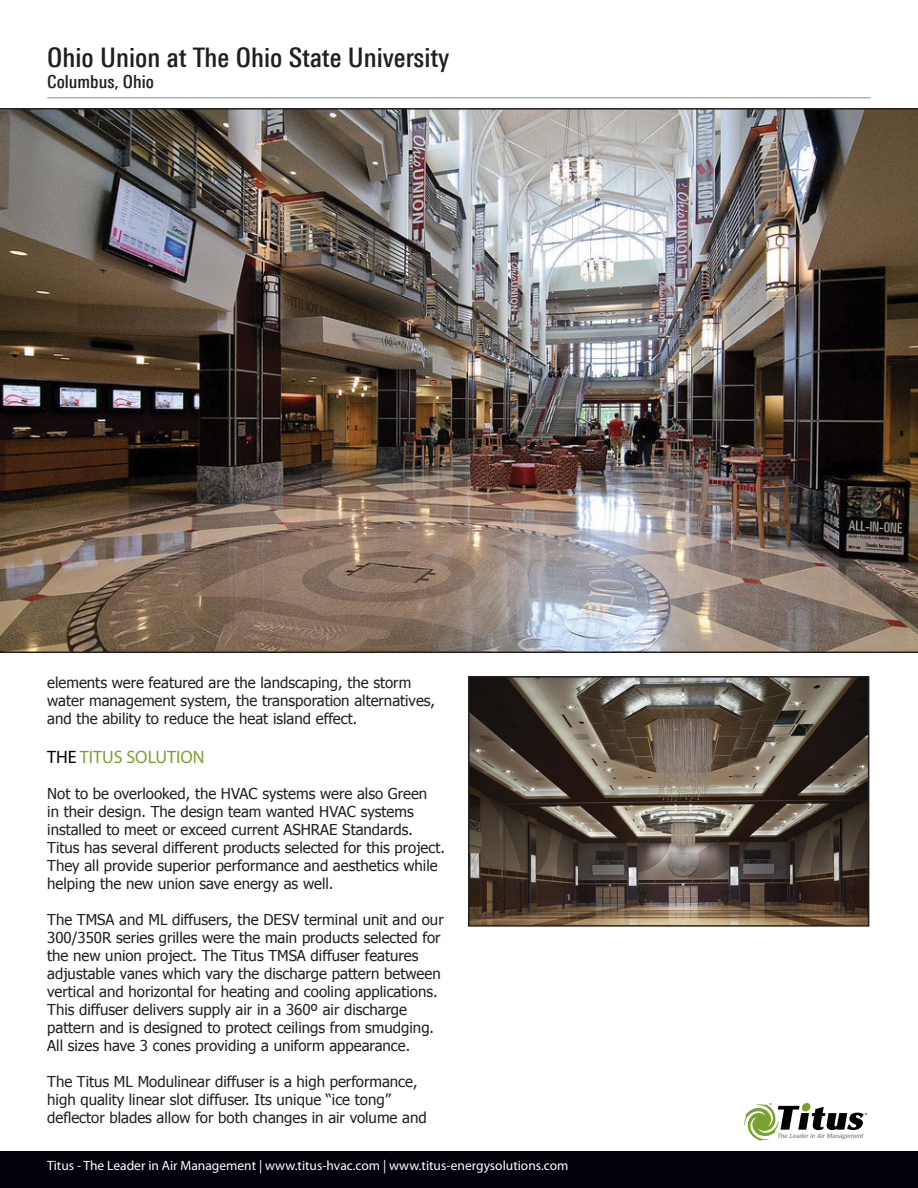
<style>
.page{position:relative;width:918px;height:1188px;background:#fff}
.page>*{position:absolute;margin:0;border:0;box-sizing:border-box;transform-origin:0 0}
.t1{font:500 condensed 27px "LT Univers";color:#231f20}
.t2{font:18px "Myriad Pro";color:#78a22d}
.t3{font:500 condensed 18px "LT Univers";color:#231f20}
.Title_sub{font:15px/18px "Tahoma";color:#231f20}
.t4{font:13.5px "Myriad Pro";color:#fff}
.s1{color:#010209}
</style>
<div class="page">
<img style="left:0;top:108px;width:918px;height:545px">
<img style="left:471px;top:679px;width:395px;height:245px">
<div style="left:468px;top:676px;width:401px;height:251px;border:2px solid #231f20"></div>
<hr style="left:0;top:1151px;width:918px;height:1px;background:#78a22d">
<svg style="left:744px;top:1103px;width:123px;height:38px"></svg>
<div style="left:0;top:1152px;width:918px;height:36px;background:#010209"></div>
<hr style="left:47px;top:98px;width:824px;height:1px;background:#8a8c8f">
<p class="t1" style="left:47px;top:41px;width:404px">Ohio Union at The Ohio State University</p>
<p class="t3" style="left:47px;top:71px;width:108px">Columbus, Ohio</p>
<p class="Title_sub" style="left:47px;top:672px;width:389px">elements were featured are the landscaping, the storm water management system, the transporation alternatives, and the ability to reduce the heat island effect.</p>
<p class="t2" style="left:47px;top:746px;width:159px"><span class="s1">THE</span> TITUS SOLUTION</p>
<p class="Title_sub" style="left:47px;top:784px;width:399px">Not to be overlooked, the HVAC systems were also Green<br>in their design. The design team wanted HVAC systems installed to meet or exceed current ASHRAE Standards.<br>Titus has several different products selected for this project.<br>They all provide superior performance and aesthetics while helping the new union save energy as well.</p>
<p class="Title_sub" style="left:47px;top:910px;width:398px">The TMSA and ML diffusers, the DESV terminal unit and our 300/350R series grilles were the main products selected for the new union project. The Titus TMSA diffuser features adjustable vanes which vary the discharge pattern between vertical and horizontal for heating and cooling applications.<br>This diffuser delivers supply air in a 360º air discharge pattern and is designed to protect ceilings from smudging.<br>All sizes have 3 cones providing a uniform appearance.</p>
<p class="Title_sub" style="left:47px;top:1072px;width:381px">The Titus ML Modulinear diffuser is a high performance, high quality linear slot diffuser. Its unique “ice tong” deflector blades allow for both changes in air volume and</p>
<p class="t4" style="left:47px;top:1158px;width:523px">Titus - The Leader in Air Management | www.titus-hvac.com | www.titus-energysolutions.com</p>
</div>
